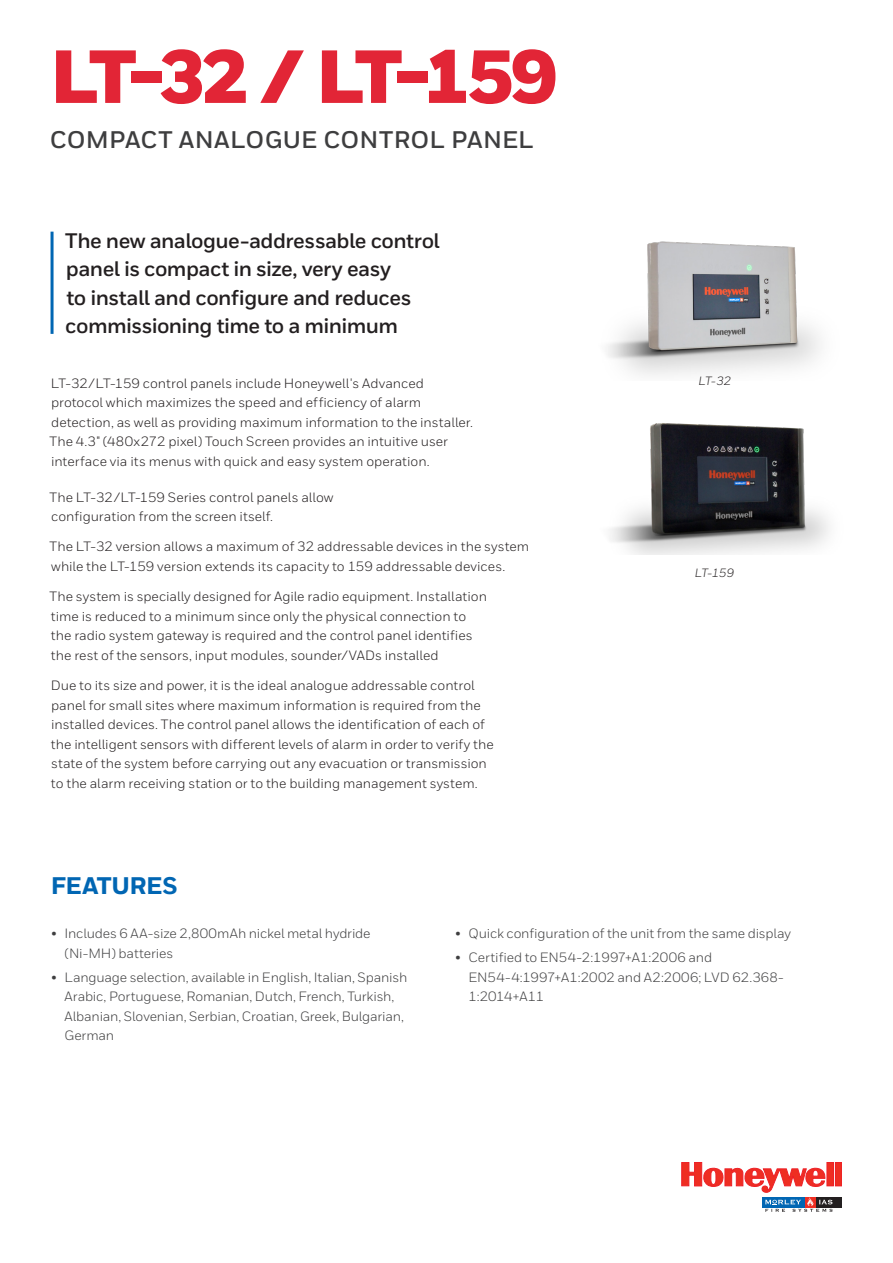
<style>
.page{position:relative;width:893px;height:1263px;background:#fff}
.page>*{position:absolute;margin:0;border:0;box-sizing:border-box;transform-origin:0 0}
.Title_50_40__T{font:900 75px "Honeywell Sans";letter-spacing:-.055em;color:#e22536}
.Title_50_40__T-2{font:700 24px "Honeywell Sans";letter-spacing:.01em;color:#3e3e3f}
._07_Inside__Intro_He{font:800 24px "Honeywell Sans";letter-spacing:-.015em;color:#0166b3}
._08_Inside__Intro_Te{font:700 21px/28.5px "Honeywell Sans";letter-spacing:-.025em;color:#231f20}
.Body__9_13_pt{font:13.5px/19.5px "Honeywell Sans";color:#231f20}
.t1{font:13.5px/19.5px "Honeywell Sans";letter-spacing:-.01em;color:#3e3e3f}
.Intro_Body{font:13.5px/19.5px "Honeywell Sans";color:#231f20}
.Caption__8_11{font:italic 12px "Honeywell Sans";letter-spacing:-.015em;color:#231f20}
</style>
<div class="page">
<img style="left:608px;top:241px;width:212px;height:135px">
<img style="left:610px;top:423px;width:219px;height:131px">
<hr style="left:51px;top:232px;width:3px;height:102px;background:#0166b3">
<div style="left:827px;top:1162px;width:6px;height:24px;border:1px solid #ee2027"></div>
<div style="left:835px;top:1162px;width:7px;height:24px;background:#ee2e22"></div>
<div style="left:835px;top:1162px;width:7px;height:24px;border:1px solid #ee2027"></div>
<div style="left:816px;top:1196px;width:26px;height:11px;background:#231f20"></div>
<svg style="left:681px;top:1162px;width:151px;height:50px"></svg>
<p class="Title_50_40__T" style="left:50px;top:31px;width:509px">LT-32 / LT-159</p>
<p class="Title_50_40__T-2" style="left:50px;top:125px;width:485px">COMPACT ANALOGUE CONTROL PANEL</p>
<p class="_08_Inside__Intro_Te" style="left:65px;top:227px;width:376px">The new analogue-addressable control panel is compact in size, very easy<br>to install and configure and reduces commissioning time to a minimum</p>
<p class="Intro_Body" style="left:49px;top:373px;width:425px">LT-32/LT-159 control panels include Honeywell's Advanced protocol which maximizes the speed and efficiency of alarm detection, as well as providing maximum information to the installer.<br>The 4.3" (480x272 pixel) Touch Screen provides an intuitive user interface via its menus with quick and easy system operation.</p>
<p class="Body__9_13_pt" style="left:49px;top:487px;width:286px">The LT-32/LT-159 Series control panels allow configuration from the screen itself.</p>
<p class="Body__9_13_pt" style="left:49px;top:537px;width:481px">The LT-32 version allows a maximum of 32 addressable devices in the system while the LT-159 version extends its capacity to 159 addressable devices.</p>
<p class="Body__9_13_pt" style="left:49px;top:587px;width:439px">The system is specially designed for Agile radio equipment. Installation time is reduced to a minimum since only the physical connection to the radio system gateway is required and the control panel identifies the rest of the sensors, input modules, sounder/VADs installed</p>
<p class="Body__9_13_pt" style="left:51px;top:676px;width:444px">Due to its size and power, it is the ideal analogue addressable control panel for small sites where maximum information is required from the installed devices. The control panel allows the identification of each of the intelligent sensors with different levels of alarm in order to verify the state of the system before carrying out any evacuation or transmission to the alarm receiving station or to the building management system.</p>
<p class="Caption__8_11" style="left:698px;top:374px;width:34px">LT-32</p>
<p class="Caption__8_11" style="left:695px;top:565px;width:41px">LT-159</p>
<p class="_07_Inside__Intro_He" style="left:51px;top:870px;width:129px">FEATURES</p>
<p class="t1" style="left:65px;top:924px;width:308px;text-indent:-14px">• Includes 6 AA-size 2,800mAh nickel metal hydride (Ni-MH) batteries</p>
<p class="t1" style="left:65px;top:967px;width:344px;text-indent:-14px">• Language selection, available in English, Italian, Spanish Arabic, Portuguese, Romanian, Dutch, French, Turkish, Albanian, Slovenian, Serbian, Croatian, Greek, Bulgarian, German</p>
<p class="t1" style="left:455px;top:924px;width:338px">• Quick configuration of the unit from the same display</p>
<p class="t1" style="left:468px;top:948px;width:317px;text-indent:-14px">• Certified to EN54-2:1997+A1:2006 and<br>EN54-4:1997+A1:2002 and A2:2006; LVD 62.368-<br>1:2014+A11</p>
</div>
